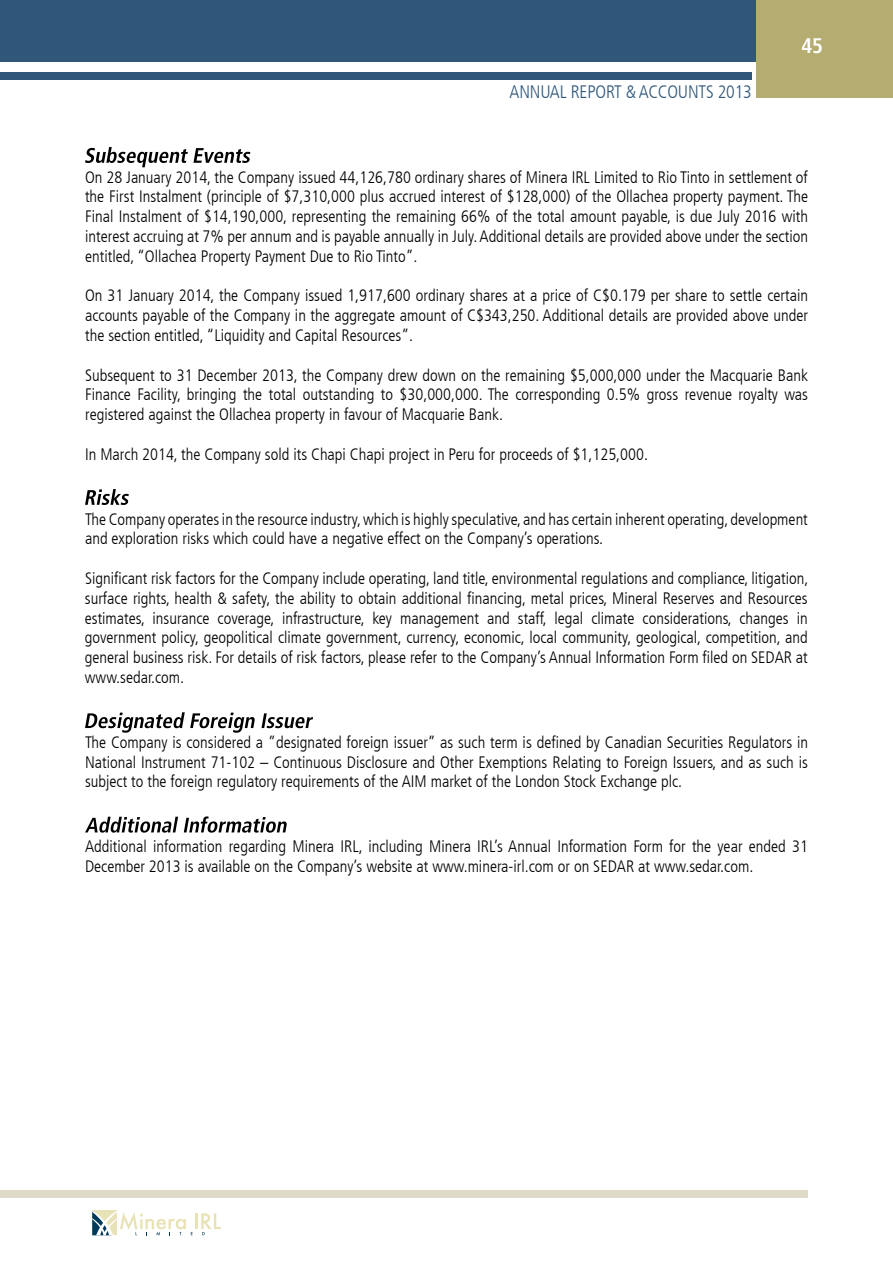
<style>
.page{position:relative;width:893px;height:1263px;background:#fff}
.page>*{position:absolute;margin:0;border:0;box-sizing:border-box;transform-origin:0 0}
.t1{font:700 condensed 21px "Frutiger LT";color:#fff}
.t2{font:300 condensed 18px "Frutiger LT";letter-spacing:-.01em;color:#30577a}
.t3{font:300 condensed 16.5px/19.8px "Frutiger LT";color:#000;text-align:justify}
</style>
<div class="page">
<div style="left:0;top:0;width:893px;height:62px;background:#30577a"></div>
<div style="left:757px;top:0;width:136px;height:98px;background:#b5ac71"></div>
<svg style="left:92px;top:1210px;width:129px;height:25px"></svg>
<div style="left:0;top:72px;width:751px;height:8px;background:#30577a"></div>
<div style="left:0;top:1190px;width:808px;height:7px;background:#dfdbc8"></div>
<svg style="left:85px;top:147px;width:165px;height:20px"></svg>
<svg style="left:85px;top:489px;width:44px;height:16px"></svg>
<svg style="left:85px;top:712px;width:228px;height:21px"></svg>
<svg style="left:85px;top:816px;width:202px;height:17px"></svg>
<p class="t2" style="left:510px;top:81px;width:244px">ANNUAL REPORT &amp; ACCOUNTS 2013</p>
<p class="t1" style="left:801px;top:33px;width:23px">45</p>
<p class="t3" style="left:85px;top:167px;width:724px">On 28 January 2014, the Company issued 44,126,780 ordinary shares of Minera IRL Limited to Rio Tinto in settlement of the First Instalment (principle of $7,310,000 plus accrued interest of $128,000) of the Ollachea property payment. The Final Instalment of $14,190,000, representing the remaining 66% of the total amount payable, is due July 2016 with interest accruing at 7% per annum and is payable annually in July. Additional details are provided above under the section entitled, “Ollachea Property Payment Due to Rio Tinto”.</p>
<p class="t3" style="left:85px;top:286px;width:724px">On 31 January 2014, the Company issued 1,917,600 ordinary shares at a price of C$0.179 per share to settle certain accounts payable of the Company in the aggregate amount of C$343,250. Additional details are provided above under the section entitled, “Liquidity and Capital Resources”.</p>
<p class="t3" style="left:85px;top:365px;width:724px">Subsequent to 31 December 2013, the Company drew down on the remaining $5,000,000 under the Macquarie Bank Finance Facility, bringing the total outstanding to $30,000,000. The corresponding 0.5% gross revenue royalty was registered against the Ollachea property in favour of Macquarie Bank.</p>
<p class="t3" style="left:85px;top:444px;width:564px">In March 2014, the Company sold its Chapi Chapi project in Peru for proceeds of $1,125,000.</p>
<p class="t3" style="left:85px;top:509px;width:724px">The Company operates in the resource industry, which is highly speculative, and has certain inherent operating, development and exploration risks which could have a negative effect on the Company’s operations.</p>
<p class="t3" style="left:85px;top:569px;width:725px">Significant risk factors for the Company include operating, land title, environmental regulations and compliance, litigation, surface rights, health &amp; safety, the ability to obtain additional financing, metal prices, Mineral Reserves and Resources estimates, insurance coverage, infrastructure, key management and staff, legal climate considerations, changes in government policy, geopolitical climate government, currency, economic, local community, geological, competition, and general business risk. For details of risk factors, please refer to the Company’s Annual Information Form filed on SEDAR at www.sedar.com.</p>
<p class="t3" style="left:85px;top:732px;width:724px">The Company is considered a ”designated foreign issuer” as such term is defined by Canadian Securities Regulators in National Instrument 71-102 – Continuous Disclosure and Other Exemptions Relating to Foreign Issuers, and as such is subject to the foreign regulatory requirements of the AIM market of the London Stock Exchange plc.</p>
<p class="t3" style="left:85px;top:837px;width:724px">Additional information regarding Minera IRL, including Minera IRL’s Annual Information Form for the year ended 31<br>December 2013 is available on the Company’s website at www.minera-irl.com or on SEDAR at www.sedar.com.</p>
</div>
